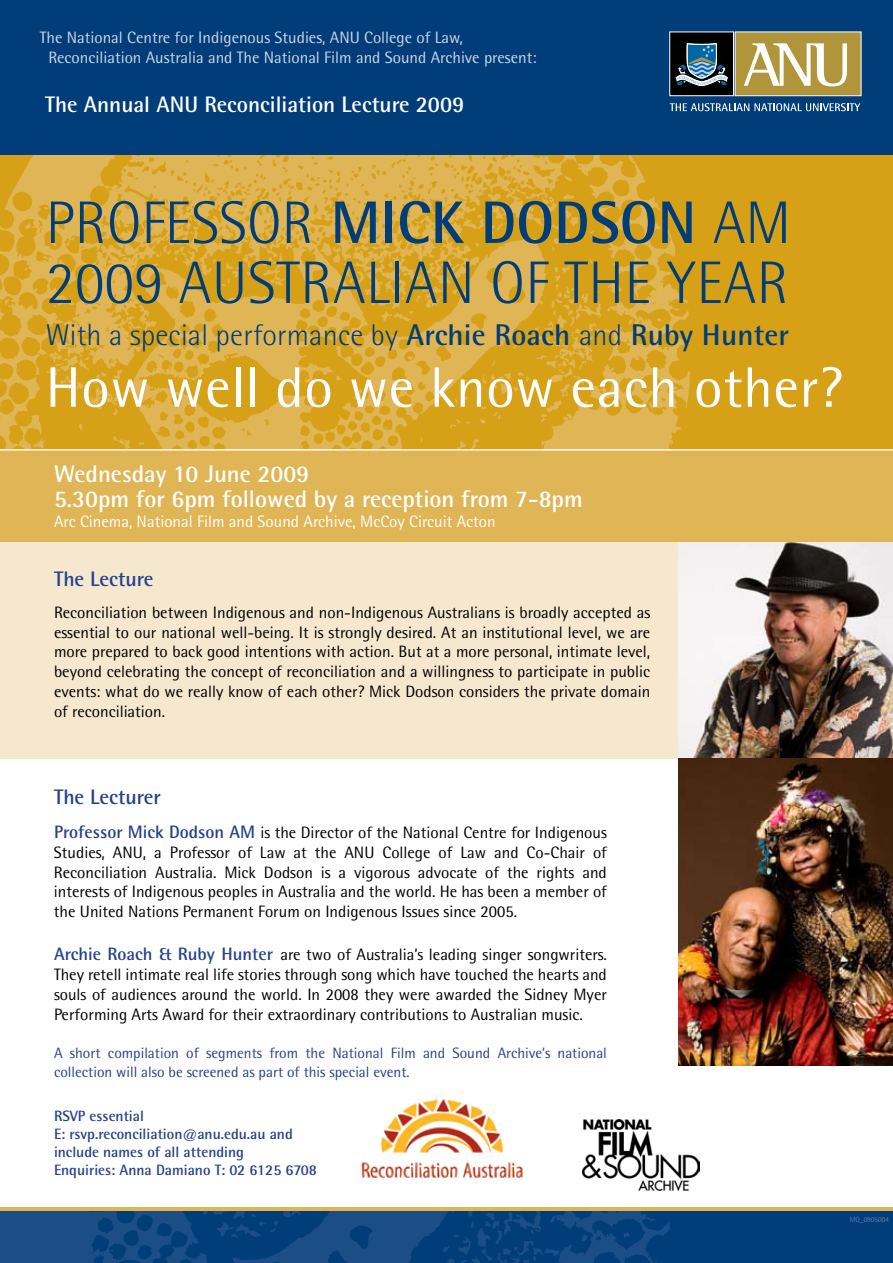
<style>
.page{position:relative;width:893px;height:1263px;background:#fff}
.page>*{position:absolute;margin:0;border:0;box-sizing:border-box;transform-origin:0 0}
.t1{font:300 60px/60px "Rotis Semi Sans";letter-spacing:.01em;color:#003d79}
.t2{font:57px "Rotis Semi Sans";letter-spacing:.01em;color:#fff}
.t3{font:300 30px "Rotis Semi Sans";letter-spacing:.005em;color:#003d79}
.t4{font:700 24px/25.5px "Rotis Semi Sans";color:#fff}
.t5{font:700 22.5px "Rotis Semi Sans";color:#fff}
.t6{font:700 21px "Rotis Semi Sans";color:#25408f}
.t7{font:16.5px/19.8px "Rotis Semi Sans";color:#000;text-align:justify}
.t8{font:16.5px/19.8px "Rotis Semi Sans";color:#d0d5e6}
.t9{font:16.5px "Rotis Semi Sans";color:#fff}
.t10{font:15px/19.8px "Rotis Semi Sans";color:#25408f}
.t11{font:700 15px/18px "Rotis Semi Sans";color:#25408f}
.t12{font:300 7.5px "Rotis Semi Sans";color:#7488b3}
.s1{font-weight:700}
.s2{font-weight:700;font-size:18px;color:#25408f}
</style>
<div class="page">
<div style="left:0;top:451px;width:893px;height:91px;background:#e0b556"></div>
<div style="left:0;top:152px;width:893px;height:299px;background:#d7a117"></div>
<svg style="left:0;top:154px;width:691px;height:295px"></svg>
<svg style="left:25px;top:223px;width:7px;height:6px"></svg>
<svg style="left:5px;top:298px;width:4px;height:7px"></svg>
<svg style="left:43px;top:255px;width:5px;height:5px"></svg>
<svg style="left:657px;top:317px;width:4px;height:5px"></svg>
<svg style="left:51px;top:242px;width:6px;height:4px"></svg>
<svg style="left:408px;top:356px;width:5px;height:5px"></svg>
<svg style="left:336px;top:375px;width:6px;height:6px"></svg>
<svg style="left:322px;top:395px;width:7px;height:7px"></svg>
<svg style="left:475px;top:242px;width:4px;height:5px"></svg>
<svg style="left:139px;top:302px;width:17px;height:30px"></svg>
<svg style="left:371px;top:259px;width:98px;height:63px"></svg>
<svg style="left:320px;top:242px;width:45px;height:48px"></svg>
<svg style="left:184px;top:221px;width:10px;height:9px"></svg>
<svg style="left:259px;top:243px;width:37px;height:43px"></svg>
<svg style="left:33px;top:438px;width:12px;height:11px"></svg>
<svg style="left:155px;top:244px;width:32px;height:17px"></svg>
<svg style="left:212px;top:259px;width:39px;height:28px"></svg>
<svg style="left:463px;top:214px;width:51px;height:21px"></svg>
<svg style="left:139px;top:440px;width:6px;height:6px"></svg>
<svg style="left:113px;top:436px;width:17px;height:13px"></svg>
<svg style="left:51px;top:337px;width:7px;height:5px"></svg>
<svg style="left:78px;top:423px;width:5px;height:7px"></svg>
<svg style="left:46px;top:351px;width:77px;height:65px"></svg>
<svg style="left:420px;top:437px;width:3px;height:5px"></svg>
<svg style="left:540px;top:194px;width:54px;height:58px"></svg>
<svg style="left:565px;top:175px;width:7px;height:6px"></svg>
<svg style="left:454px;top:396px;width:14px;height:9px"></svg>
<svg style="left:449px;top:419px;width:22px;height:9px"></svg>
<svg style="left:457px;top:439px;width:22px;height:10px"></svg>
<svg style="left:480px;top:258px;width:153px;height:166px"></svg>
<svg style="left:52px;top:302px;width:4px;height:7px"></svg>
<div style="left:0;top:0;width:893px;height:154px;background:#003d79"></div>
<div style="left:0;top:1209px;width:893px;height:54px;background:#003d79"></div>
<svg style="left:0;top:1210px;width:674px;height:53px;fill:#194c82"></svg>
<div style="left:669px;top:32px;width:65px;height:64px;background:#000;border:1px solid #fff"></div>
<svg style="left:675px;top:43px;width:54px;height:44px"></svg>
<div style="left:735px;top:32px;width:126px;height:64px;background:#b1953a;border:1px solid #fff"></div>
<svg style="left:744px;top:43px;width:103px;height:43px"></svg>
<svg style="left:670px;top:103px;width:190px;height:8px"></svg>
<img style="left:361px;top:1100px;width:162px;height:79px">
<img style="left:583px;top:1120px;width:117px;height:71px">
<hr style="left:0;top:449px;width:893px;height:2px;background:#fff">
<hr style="left:0;top:1207px;width:893px;height:3px;background:#e0b556">
<div style="left:0;top:542px;width:893px;height:216px;background:#f6e8cf"></div>
<img style="left:679px;top:542px;width:214px;height:524px">
<p class="t8" style="left:48px;top:28px;width:490px;text-indent:-9px">The National Centre for Indigenous Studies, ANU College of Law,<br>Reconciliation Australia and The National Film and Sound Archive present:</p>
<h3 class="t5" style="left:45px;top:90px;width:421px">The Annual ANU Reconciliation Lecture 2009</h3>
<h1 class="t1" style="left:46px;top:193px;width:747px">PROFESSOR <span class="s1">MICK DODSON</span> AM<br>2009 AUSTRALIAN OF THE YEAR</h1>
<h3 class="t3" style="left:46px;top:318px;width:745px">With a special performance by <span class="s1">Archie Roach</span> and <span class="s1">Ruby Hunter</span></h3>
<h2 class="t2" style="left:46px;top:354px;width:798px">How well do we know each other?</h2>
<h3 class="t4" style="left:54px;top:460px;width:530px">Wednesday 10 June 2009<br>5.30pm for 6pm followed by a reception from 7-8pm</h3>
<p class="t9" style="left:54px;top:511px;width:443px">Arc Cinema, National Film and Sound Archive, McCoy Circuit Acton</p>
<p class="t6" style="left:54px;top:566px;width:101px">The Lecture</p>
<p class="t7" style="left:54px;top:602px;width:598px">Reconciliation between Indigenous and non-Indigenous Australians is broadly accepted as essential to our national well-being. It is strongly desired. At an institutional level, we are more prepared to back good intentions with action. But at a more personal, intimate level, beyond celebrating the concept of reconciliation and a willingness to participate in public events: what do we really know of each other? Mick Dodson considers the private domain of reconciliation.</p>
<p class="t6" style="left:54px;top:784px;width:108px">The Lecturer</p>
<p class="t7" style="left:54px;top:822px;width:554px"><span class="s2">Professor Mick Dodson AM</span> is the Director of the National Centre for Indigenous Studies, ANU, a Professor of Law at the ANU College of Law and Co-Chair of Reconciliation Australia. Mick Dodson is a vigorous advocate of the rights and interests of Indigenous peoples in Australia and the world. He has been a member of the United Nations Permanent Forum on Indigenous Issues since 2005.</p>
<p class="t7" style="left:54px;top:945px;width:554px"><span class="s2">Archie Roach &amp; Ruby Hunter</span> are two of Australia’s leading singer songwriters.<br>They retell intimate real life stories through song which have touched the hearts and souls of audiences around the world. In 2008 they were awarded the Sidney Myer Performing Arts Award for their extraordinary contributions to Australian music.</p>
<p class="t10" style="left:54px;top:1042px;width:554px">A short compilation of segments from the National Film and Sound Archive’s national collection will also be screened as part of this special event.</p>
<p class="t11" style="left:54px;top:1107px;width:264px">RSVP essential<br>E: rsvp.reconciliation@anu.edu.au and include names of all attending<br>Enquiries: Anna Damiano T: 02 6125 6708</p>
<p class="t12" style="left:850px;top:1215px;width:41px">MO_0905004</p>
</div>
